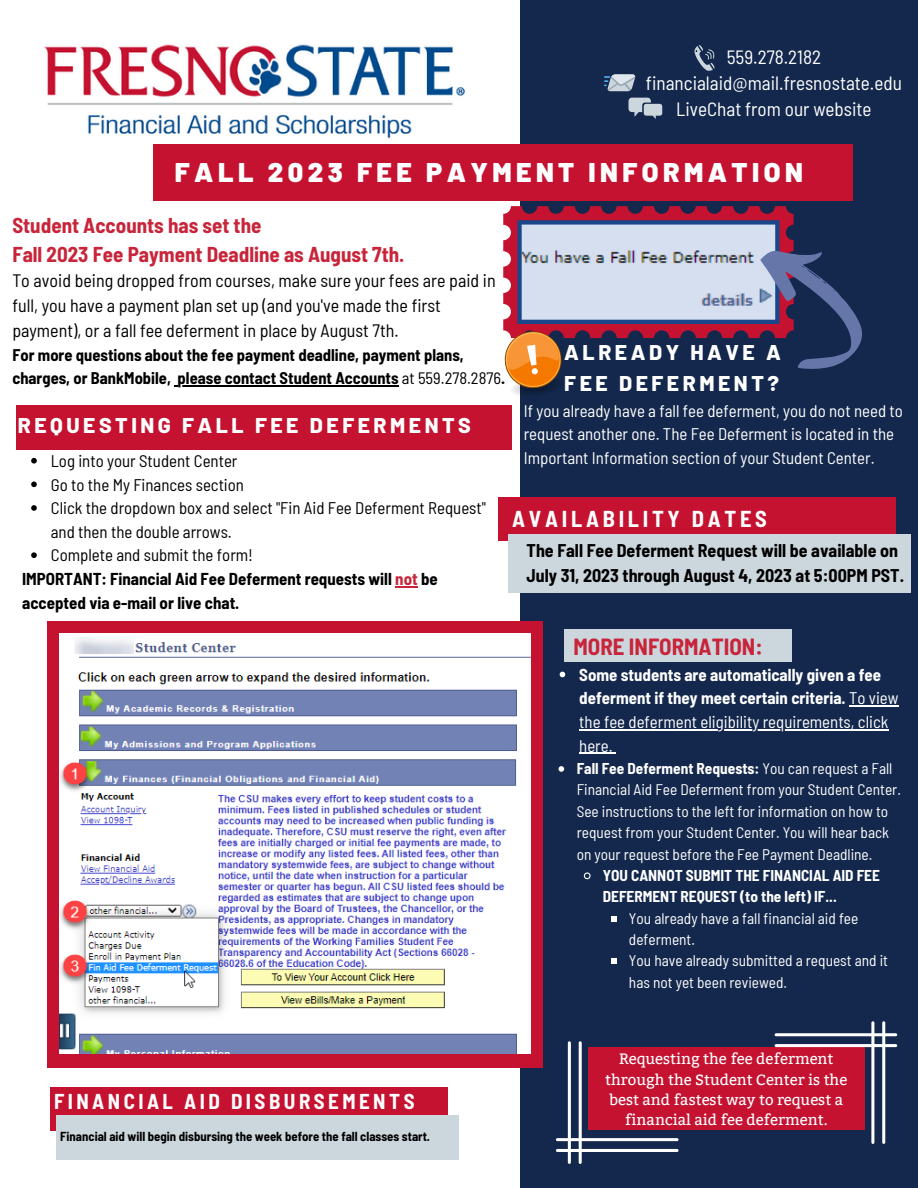
<style>
.page{position:relative;width:918px;height:1188px;background:#fff}
.page>*{position:absolute;margin:0;border:0;box-sizing:border-box;transform-origin:0 0}
.t1{font:900 27px "Barlow";letter-spacing:.165em;color:#fff}
.t2{font:700 semi-condensed 22.8px "Barlow";color:#c8243a}
.t3{font:700 semi-condensed 22.5px "Barlow";letter-spacing:.165em;color:#fff}
.t4{font:800 21.3px/30.3px "Barlow";letter-spacing:.165em;color:#fff}
.t5{font:700 semi-condensed 21px "Barlow";color:#c8243a}
.t6{font:700 semi-condensed 21px "Barlow";letter-spacing:.165em;color:#fff}
.t7{font:semi-condensed 19.2px "Barlow";color:#fff}
.t8{font:semi-condensed 18px/24.8px "Barlow";color:#000}
.t9{font:700 semi-condensed 18px/24.8px "Barlow";color:#000}
.t10{font:semi-condensed 16.8px/23.7px "Barlow";color:#000}
.t11{font:semi-condensed 16.8px/23.7px "Barlow";color:#fff}
.t12{font:700 semi-condensed 16.8px/23.7px "Barlow";color:#fff}
.t13{font:700 semi-condensed 16.8px/23.7px "Barlow";color:#000}
.t14{font:700 semi-condensed 16.5px/22.5px "Barlow";color:#000}
.t15{font:semi-condensed 15.3px/21.3px "Barlow";color:#fff}
.t16{font:700 semi-condensed 15.3px/21.3px "Barlow";color:#fff}
.t17{font:15px/20.2px "Bitter";color:#fffeff;text-align:center}
.t18{font:700 semi-condensed 12.75px "Barlow";color:#000}
.s1{font-weight:400}
.s2{color:#c8243a}
.s3{font-weight:700}
</style>
<div class="page">
<div style="left:520px;top:0;width:398px;height:1187px;background:#13284c"></div>
<div style="left:498px;top:497px;width:397px;height:44px;background:#c41230"></div>
<div style="left:16px;top:406px;width:496px;height:44px;background:#c41230"></div>
<img style="left:44px;top:44px;width:421px;height:95px">
<div style="left:154px;top:144px;width:699px;height:57px;background:#c41230"></div>
<svg style="left:604px;top:74px;width:32px;height:17px"></svg>
<svg style="left:629px;top:98px;width:33px;height:21px"></svg>
<svg style="left:694px;top:45px;width:21px;height:26px"></svg>
<div style="left:508px;top:535px;width:403px;height:58px;background:#ccd6dd"></div>
<div style="left:48px;top:621px;width:495px;height:446px;background:#c41230"></div>
<svg style="left:31px;top:458px;width:6px;height:6px"></svg>
<svg style="left:31px;top:482px;width:6px;height:5px"></svg>
<svg style="left:31px;top:505px;width:6px;height:6px"></svg>
<svg style="left:31px;top:552px;width:6px;height:6px"></svg>
<svg style="left:395px;top:586px;width:23px;height:1px"></svg>
<img style="left:60px;top:634px;width:471px;height:419px">
<svg style="left:503px;top:206px;width:359px;height:189px"></svg>
<div style="left:564px;top:629px;width:228px;height:32px;background:#ccd6dd"></div>
<svg style="left:560px;top:672px;width:5px;height:5px"></svg>
<hr style="left:849px;top:705px;width:50px;height:2px;background:#fff">
<hr style="left:579px;top:729px;width:309px;height:1px;background:#fff">
<hr style="left:579px;top:753px;width:34px;height:1px;background:#fff">
<svg style="left:559px;top:766px;width:5px;height:6px"></svg>
<svg style="left:583px;top:872px;width:8px;height:8px"></svg>
<svg style="left:611px;top:916px;width:6px;height:5px"></svg>
<svg style="left:611px;top:959px;width:6px;height:5px"></svg>
<div style="left:50px;top:1087px;width:397px;height:44px;background:#c41230"></div>
<div style="left:56px;top:1116px;width:403px;height:44px;background:#ccd6dd"></div>
<div style="left:588px;top:1048px;width:276px;height:82px;background:#c41230"></div>
<svg style="left:556px;top:1041px;width:123px;height:123px"></svg>
<svg style="left:775px;top:1021px;width:122px;height:123px"></svg>
<hr style="left:178px;top:385px;width:221px;height:1px;background:#000">
<p class="t7" style="left:727px;top:44px;width:96px">559.278.2182</p>
<p class="t7" style="left:646px;top:71px;width:258px">financialaid@mail.fresnostate.edu</p>
<p class="t7" style="left:676px;top:97px;width:197px">LiveChat from our website</p>
<p class="t1" style="left:175px;top:155px;width:629px">FALL 2023 FEE PAYMENT INFORMATION</p>
<p class="t5" style="left:12px;top:212px;width:251px">Student Accounts has set the</p>
<p class="t5" style="left:12px;top:241px;width:394px">Fall 2023 Fee Payment Deadline as August 7th.</p>
<p class="t8" style="left:12px;top:268px;width:485px">To avoid being dropped from courses, make sure your fees are paid in full, you have a payment plan set up (and you've made the first payment), or a fall fee deferment in place by August 7th.</p>
<p class="t14" style="left:12px;top:344px;width:494px">For more questions about the fee payment deadline, payment plans, charges, or BankMobile, please contact Student Accounts <span class="s1">at 559.278.2876</span>.</p>
<p class="t4" style="left:18px;top:409px;width:455px">REQUESTING FALL FEE DEFERMENTS</p>
<p class="t10" style="left:51px;top:448px;width:188px">Log into your Student Center</p>
<p class="t10" style="left:51px;top:472px;width:195px">Go to the My Finances section</p>
<p class="t10" style="left:51px;top:496px;width:437px">Click the dropdown box and select "Fin Aid Fee Deferment Request" and then the double arrows.</p>
<p class="t10" style="left:51px;top:543px;width:204px">Complete and submit the form!</p>
<p class="t13" style="left:22px;top:566px;width:417px">IMPORTANT: Financial Aid Fee Deferment requests will <span class="s2">not</span> be accepted via e-mail or live chat.</p>
<p class="t4" style="left:564px;top:337px;width:218px">ALREADY HAVE A<br>FEE DEFERMENT?</p>
<p class="t11" style="left:524px;top:398px;width:381px">If you already have a fall fee deferment, you do not need to request another one. The Fee Deferment is located in the<br>Important Information section of your Student Center.</p>
<p class="t3" style="left:512px;top:505px;width:256px">AVAILABILITY DATES</p>
<p class="t9" style="left:527px;top:537px;width:379px">The Fall Fee Deferment Request will be available on<br>July 31, 2023 through August 4, 2023 at 5:00PM PST.</p>
<p class="t2" style="left:573px;top:632px;width:191px">MORE INFORMATION:</p>
<p class="t12" style="left:579px;top:662px;width:321px">Some students are automatically given a fee deferment if they meet certain criteria. <span class="s1">To view the fee deferment eligibility requirements, click here.</span></p>
<p class="t15" style="left:577px;top:757px;width:326px"><span class="s3">Fall Fee Deferment Requests:</span> You can request a Fall Financial Aid Fee Deferment from your Student Center.<br>See instructions to the left for information on how to request from your Student Center. You will hear back on your request before the Fee Payment Deadline.</p>
<p class="t16" style="left:603px;top:864px;width:279px">YOU CANNOT SUBMIT THE FINANCIAL AID FEE<br>DEFERMENT REQUEST (to the left) IF...</p>
<p class="t15" style="left:629px;top:907px;width:231px">You already have a fall financial aid fee deferment.</p>
<p class="t15" style="left:629px;top:950px;width:261px">You have already submitted a request and it has not yet been reviewed.</p>
<p class="t6" style="left:54px;top:1088px;width:362px">FINANCIAL AID DISBURSEMENTS</p>
<p class="t18" style="left:60px;top:1128px;width:371px">Financial aid will begin disbursing the week before the fall classes start.</p>
<p class="t17" style="left:605px;top:1049px;width:244px">Requesting the fee deferment through the Student Center is the best and fastest way to request a financial aid fee deferment.</p>
</div>
